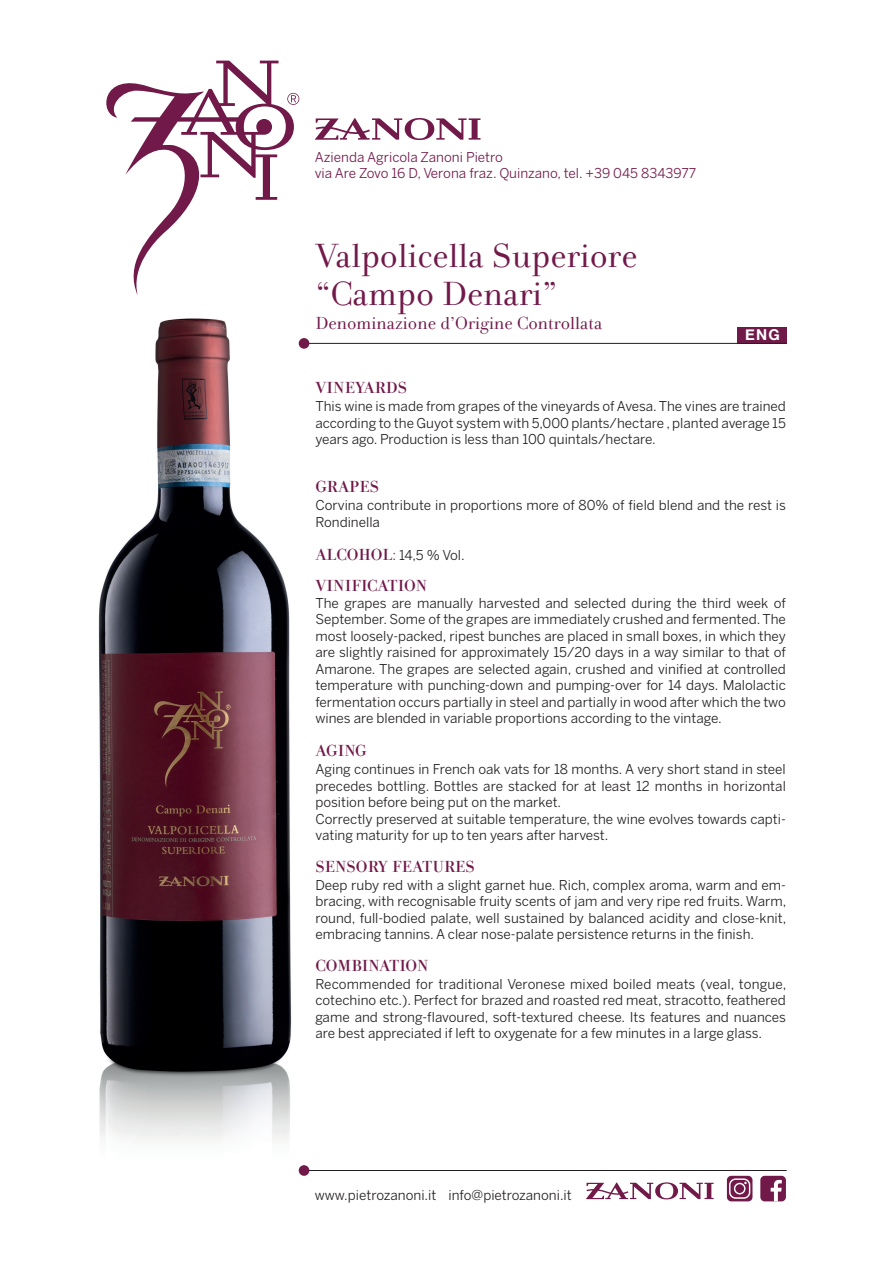
<style>
.page{position:relative;width:893px;height:1263px;background:#fff}
.page>*{position:absolute;margin:0;border:0;box-sizing:border-box;transform-origin:0 0}
.t1{font:34.5px/37.5px "Andrade Pro";color:#711949}
.t2{font:18px "Andrade Pro";color:#711949}
.t3{font:700 16.5px "Andrade Pro";color:#711949}
.t4{font:700 15px "Helvetica Neue";color:#fff}
.t5{font:13.5px/16.5px "Benton Sans";color:#231f20;text-align:justify}
.t6{font:13.5px/16.2px "Benton Sans";color:#711949}
.s1{font-family:"Andrade Pro";font-weight:700;font-size:16.5px;color:#711949}
.s2{color:#711949}
</style>
<div class="page">
<svg style="left:106px;top:61px;width:188px;height:234px"></svg>
<svg style="left:287px;top:93px;width:12px;height:12px"></svg>
<svg style="left:315px;top:118px;width:165px;height:22px"></svg>
<svg style="left:586px;top:1182px;width:128px;height:17px"></svg>
<div style="left:760px;top:1176px;width:26px;height:25px;background:#711949;border-radius:4px"></div>
<svg style="left:771px;top:1180px;width:11px;height:21px"></svg>
<div style="left:727px;top:1176px;width:25px;height:25px;background:#711949;border-radius:4px"></div>
<svg style="left:729px;top:1178px;width:21px;height:21px"></svg>
<div style="left:737px;top:327px;width:50px;height:16px;background:#711949"></div>
<hr style="left:306px;top:1170px;width:481px;height:1px;background:#231f20">
<div style="left:299px;top:1165px;width:10px;height:11px;background:#711949;border-radius:50%"></div>
<hr style="left:306px;top:343px;width:481px;height:1px;background:#231f20">
<div style="left:299px;top:338px;width:10px;height:11px;background:#711949;border-radius:50%"></div>
<img style="left:98px;top:318px;width:194px;height:822px">
<p class="t6" style="left:315px;top:149px;width:383px">Azienda Agricola Zanoni Pietro<br>via Are Zovo 16 D, Verona fraz. Quinzano, tel. +39 045 8343977</p>
<h1 class="t1" style="left:315px;top:238px;width:324px">Valpolicella Superiore “Campo Denari”</h1>
<h2 class="t2" style="left:315px;top:311px;width:289px">Denominazione d’Origine Controllata</h2>
<p class="t4" style="left:745px;top:323px;width:36px">ENG</p>
<p class="t3" style="left:315px;top:377px;width:93px">VINEYARDS</p>
<p class="t5" style="left:315px;top:398px;width:472px">This wine is made from grapes of the vineyards of Avesa. The vines are trained according to the Guyot system with 5,000 plants/hectare , planted average 15 years ago. Production is less than 100 quintals/hectare.</p>
<p class="t3" style="left:315px;top:476px;width:65px">GRAPES</p>
<p class="t5" style="left:315px;top:497px;width:472px">Corvina contribute in proportions more of 80% of field blend and the rest is<br>Rondinella</p>
<p class="t5" style="left:315px;top:546px;width:151px"><span class="s1">ALCOHOL</span><span class="s2">:</span> 14,5 % Vol.</p>
<p class="t3" style="left:315px;top:575px;width:113px">VINIFICATION</p>
<p class="t5" style="left:315px;top:594px;width:472px">The grapes are manually harvested and selected during the third week of September. Some of the grapes are immediately crushed and fermented. The most loosely-packed, ripest bunches are placed in small boxes, in which they are slightly raisined for approximately 15/20 days in a way similar to that of Amarone. The grapes are selected again, crushed and vinified at controlled temperature with punching-down and pumping-over for 14 days. Malolactic fermentation occurs partially in steel and partially in wood after which the two wines are blended in variable proportions according to the vintage.</p>
<p class="t3" style="left:315px;top:740px;width:53px">AGING</p>
<p class="t5" style="left:315px;top:761px;width:472px;text-align:left">Aging continues in French oak vats for 18 months. A very short stand in steel precedes bottling. Bottles are stacked for at least 12 months in horizontal position before being put on the market.<br>Correctly preserved at suitable temperature, the wine evolves towards capti&shy;vating maturity for up to ten years after harvest.</p>
<p class="t3" style="left:315px;top:855px;width:161px">SENSORY FEATURES</p>
<p class="t5" style="left:315px;top:876px;width:472px">Deep ruby red with a slight garnet hue. Rich, complex aroma, warm and em&shy;bracing, with recognisable fruity scents of jam and very ripe red fruits. Warm, round, full-bodied palate, well sustained by balanced acidity and close-knit, embracing tannins. A clear nose-palate persistence returns in the finish.</p>
<p class="t3" style="left:315px;top:954px;width:115px">COMBINATION</p>
<p class="t5" style="left:315px;top:975px;width:472px">Recommended for traditional Veronese mixed boiled meats (veal, tongue, cotechino etc.). Perfect for brazed and roasted red meat, stracotto, feathered game and strong-flavoured, soft-textured cheese. Its features and nuances are best appreciated if left to oxygenate for a few minutes in a large glass.</p>
<p class="t5" style="left:315px;top:1186px;width:259px">www.pietrozanoni.it info@pietrozanoni.it</p>
</div>
